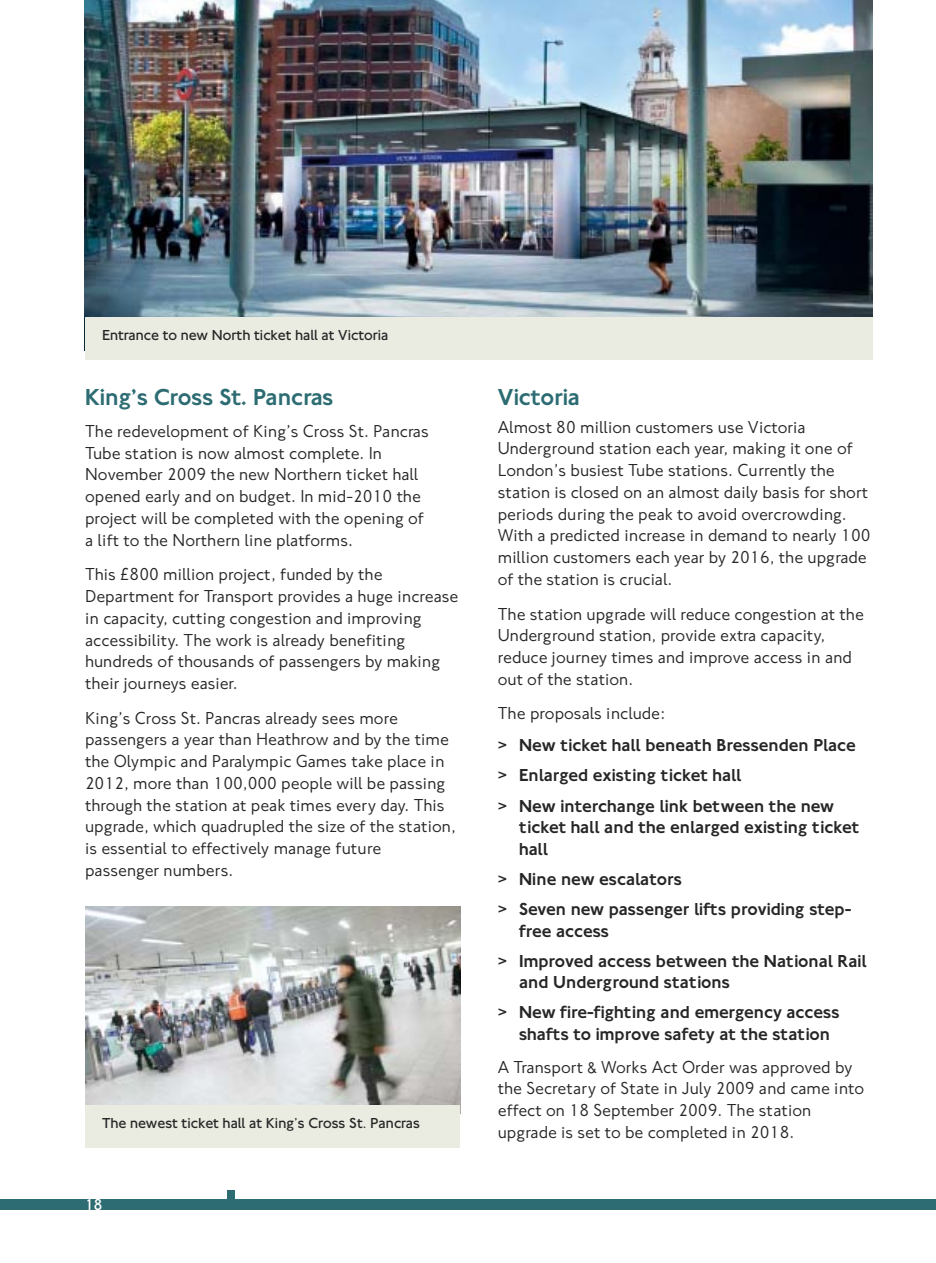
<style>
.page{position:relative;width:936px;height:1263px;background:#fff}
.page>*{position:absolute;margin:0;border:0;box-sizing:border-box;transform-origin:0 0}
.t1{font:24px "NJ Medium Normal";letter-spacing:-.005em;color:#2c6c72}
.t2{font:18px/21.8px "New Johnston";color:#272627}
.t3{font:18px/30.2px "NJ Medium Normal";color:#272627}
.t4{font:16.5px "NJ Light Normal";color:#fff}
.t5{font:300 15px "New Johnston";color:#272627}
</style>
<div class="page">
<div style="left:0;top:1199px;width:935px;height:10px;background:#2c6c72"></div>
<div style="left:227px;top:1191px;width:7px;height:15px;background:#2c6c72"></div>
<img style="left:84px;top:0;width:788px;height:350px">
<div style="left:85px;top:317px;width:787px;height:43px;background:#eaebe1"></div>
<img style="left:86px;top:906px;width:374px;height:208px">
<div style="left:85px;top:1105px;width:374px;height:43px;background:#eaebe1"></div>
<p class="t5" style="left:102px;top:330px;width:288px">Entrance to new North ticket hall at Victoria</p>
<h1 class="t1" style="left:85px;top:380px;width:250px">King’s Cross St. Pancras</h1>
<p class="t2" style="left:85px;top:422px;width:345px">The redevelopment of King's Cross St. Pancras Tube station is now almost complete. In November 2009 the new Northern ticket hall opened early and on budget. In mid-2010 the project will be completed with the opening of a lift to the Northern line platforms.</p>
<p class="t2" style="left:85px;top:565px;width:375px">This £800 million project, funded by the Department for Transport provides a huge increase in capacity, cutting congestion and improving accessibility. The work is already benefiting hundreds of thousands of passengers by making their journeys easier.</p>
<p class="t2" style="left:85px;top:708px;width:372px">King's Cross St. Pancras already sees more passengers a year than Heathrow and by the time the Olympic and Paralympic Games take place in 2012, more than 100,000 people will be passing through the station at peak times every day. This upgrade, which quadrupled the size of the station, is essential to effectively manage future passenger numbers.</p>
<p class="t5" style="left:102px;top:1118px;width:319px">The newest ticket hall at King’s Cross St. Pancras</p>
<p class="t4" style="left:85px;top:1192px;width:19px">18</p>
<h1 class="t1" style="left:497px;top:380px;width:83px">Victoria</h1>
<p class="t2" style="left:497px;top:418px;width:374px">Almost 80 million customers use Victoria Underground station each year, making it one of London’s busiest Tube stations. Currently the station is closed on an almost daily basis for short periods during the peak to avoid overcrowding.<br>With a predicted increase in demand to nearly 100 million customers each year by 2016, the upgrade of the station is crucial.</p>
<p class="t2" style="left:497px;top:604px;width:367px">The station upgrade will reduce congestion at the Underground station, provide extra capacity, reduce journey times and improve access in and out of the station.</p>
<p class="t2" style="left:498px;top:704px;width:169px">The proposals include:</p>
<p class="t3" style="left:498px;top:730px;width:359px">&gt; New ticket hall beneath Bressenden Place &gt; Enlarged existing ticket hall<br>&gt; New interchange link between the new</p>
<p class="t3" style="left:519px;top:816px;width:341px;line-height:21.6px">ticket hall and the enlarged existing ticket hall</p>
<p class="t3" style="left:498px;top:863px;width:355px">&gt; Nine new escalators<br>&gt; Seven new passenger lifts providing step-</p>
<p class="t3" style="left:497px;top:915px;width:370px;text-indent:21px">free access<br>&gt; Improved access between the National Rail</p>
<p class="t3" style="left:497px;top:967px;width:343px;text-indent:21px">and Underground stations<br>&gt; New fire-fighting and emergency access</p>
<p class="t3" style="left:519px;top:1019px;width:312px">shafts to improve safety at the station</p>
<p class="t2" style="left:497px;top:1057px;width:368px">A Transport &amp; Works Act Order was approved by the Secretary of State in July 2009 and came into effect on 18 September 2009. The station upgrade is set to be completed in 2018.</p>
</div>
